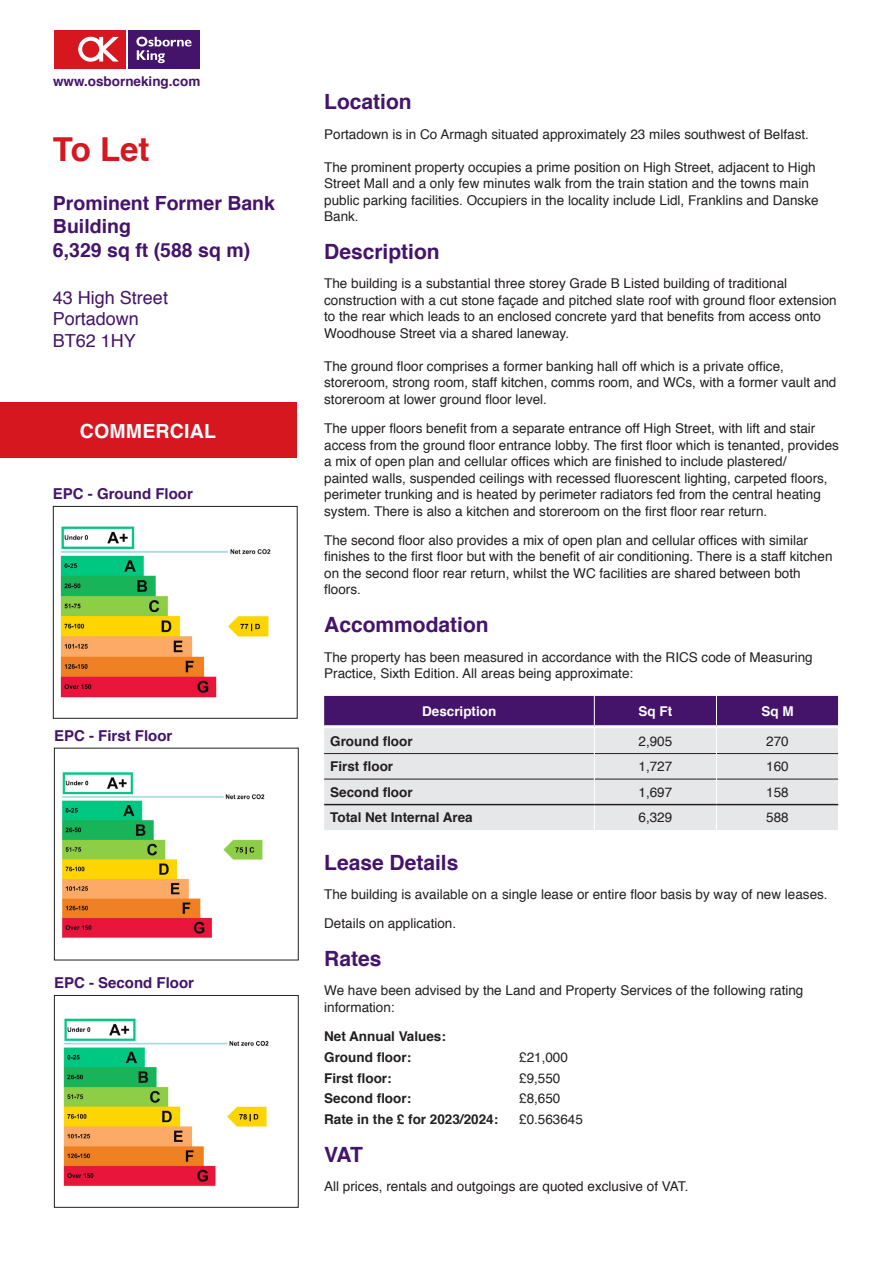
<style>
.page{position:relative;width:893px;height:1263px;background:#fff}
.page>*{position:absolute;margin:0;border:0;box-sizing:border-box;transform-origin:0 0}
.Inside_-_Sale_-_Let{font:700 33px "Helvetica";color:#d7171f}
.t1{font:700 21px "Helvetica";color:#44146b}
.Inside_Description{font:700 19.5px/23.4px "Helvetica";color:#44146b}
.Property_Type{font:700 19.5px "Helvetica";letter-spacing:.01em;color:#fff}
.Address_Inside{font:18px "Helvetica";color:#44146b}
.t2{font:700 15px "Helvetica";color:#44146b}
.Body_Text{font:13.5px/16.5px "Helvetica";color:#231f20}
.Bold_to_Regular{font:700 13.5px "Helvetica";color:#231f20}
.tbl_-_first_column{font:700 13.5px "Helvetica";color:#231f20}
.tbl_-_detail_columns{font:13.5px "Helvetica";color:#231f20}
.Bold_to_Regular-2{font:13.5px "Helvetica";color:#231f20}
.t3{font:700 13.5px "Helvetica";color:#44146b}
.tbl_-_Header{font:700 13.5px "Helvetica";color:#fff}
</style>
<div class="page">
<div style="left:51px;top:27px;width:152px;height:44px;background:linear-gradient(to right,#fff,#fff)"></div>
<div style="left:128px;top:30px;width:72px;height:38px;background:#44146b"></div>
<svg style="left:136px;top:37px;width:55px;height:26px"></svg>
<div style="left:54px;top:30px;width:72px;height:38px;background:#d7171f"></div>
<svg style="left:78px;top:37px;width:41px;height:25px"></svg>
<img style="left:60px;top:526px;width:211px;height:172px">
<div style="left:53px;top:506px;width:245px;height:213px;border:1px solid #231f20"></div>
<img style="left:62px;top:772px;width:203px;height:166px">
<div style="left:54px;top:748px;width:245px;height:212px;border:1px solid #231f20"></div>
<img style="left:63px;top:1018px;width:206px;height:169px">
<div style="left:54px;top:995px;width:245px;height:213px;border:1px solid #231f20"></div>
<svg style="left:324px;top:696px;width:515px;height:134px;background:#beb4c9"></svg>
<hr style="left:838px;top:696px;width:1px;height:31px;background:#fff">
<hr style="left:324px;top:725px;width:270px;height:3px;background:#fff">
<hr style="left:594px;top:725px;width:122px;height:3px;background:#fff">
<hr style="left:716px;top:725px;width:122px;height:3px;background:#fff">
<hr style="left:324px;top:804px;width:270px;height:1px;background:#231f20">
<hr style="left:594px;top:804px;width:122px;height:1px;background:#231f20">
<hr style="left:716px;top:804px;width:122px;height:1px;background:#231f20">
<div style="left:0;top:403px;width:296px;height:55px;background:#d7171f"></div>
<p class="t3" style="left:53px;top:70px;width:149px">www.osborneking.com</p>
<p class="Inside_-_Sale_-_Let" style="left:53px;top:123px;width:98px">To Let</p>
<p class="Inside_Description" style="left:53px;top:191px;width:224px">Prominent Former Bank<br>Building</p>
<p class="Inside_Description" style="left:53px;top:238px;width:199px">6,329 sq ft (588 sq m)</p>
<p class="Address_Inside" style="left:53px;top:283px;width:117px">43 High Street</p>
<p class="Address_Inside" style="left:53px;top:305px;width:88px">Portadown</p>
<p class="Address_Inside" style="left:53px;top:327px;width:85px">BT62 1HY</p>
<p class="Property_Type" style="left:80px;top:415px;width:138px">COMMERCIAL</p>
<h3 class="t2" style="left:53px;top:482px;width:142px">EPC - Ground Floor</h3>
<h3 class="t2" style="left:54px;top:723px;width:120px">EPC - First Floor</h3>
<h3 class="t2" style="left:54px;top:971px;width:142px">EPC - Second Floor</h3>
<h3 class="t1" style="left:324px;top:85px;width:89px">Location</h3>
<p class="Body_Text" style="left:324px;top:126px;width:486px">Portadown is in Co Armagh situated approximately 23 miles southwest of Belfast.</p>
<p class="Body_Text" style="left:324px;top:159px;width:496px">The prominent property occupies a prime position on High Street, adjacent to High Street Mall and a only few minutes walk from the train station and the towns main public parking facilities. Occupiers in the locality include Lidl, Franklins and Danske Bank.</p>
<h3 class="t1" style="left:324px;top:235px;width:117px">Description</h3>
<p class="Body_Text" style="left:324px;top:276px;width:514px">The building is a substantial three storey Grade B Listed building of traditional construction with a cut stone façade and pitched slate roof with ground floor extension to the rear which leads to an enclosed concrete yard that benefits from access onto Woodhouse Street via a shared laneway.</p>
<p class="Body_Text" style="left:324px;top:358px;width:514px">The ground floor comprises a former banking hall off which is a private office, storeroom, strong room, staff kitchen, comms room, and WCs, with a former vault and storeroom at lower ground floor level.</p>
<p class="Body_Text" style="left:324px;top:420px;width:516px">The upper floors benefit from a separate entrance off High Street, with lift and stair access from the ground floor entrance lobby. The first floor which is tenanted, provides a mix of open plan and cellular offices which are finished to include plastered/<br>painted walls, suspended ceilings with recessed fluorescent lighting, carpeted floors, perimeter trunking and is heated by perimeter radiators fed from the central heating system. There is also a kitchen and storeroom on the first floor rear return.</p>
<p class="Body_Text" style="left:324px;top:532px;width:510px">The second floor also provides a mix of open plan and cellular offices with similar finishes to the first floor but with the benefit of air conditioning. There is a staff kitchen on the second floor rear return, whilst the WC facilities are shared between both floors.</p>
<h3 class="t1" style="left:324px;top:608px;width:166px">Accommodation</h3>
<p class="Body_Text" style="left:324px;top:649px;width:490px">The property has been measured in accordance with the RICS code of Measuring<br>Practice, Sixth Edition. All areas being approximate:</p>
<p class="tbl_-_Header" style="left:422px;top:700px;width:76px">Description</p>
<p class="tbl_-_Header" style="left:638px;top:700px;width:35px">Sq Ft</p>
<p class="tbl_-_Header" style="left:761px;top:700px;width:34px">Sq M</p>
<p class="tbl_-_first_column" style="left:330px;top:730px;width:84px">Ground floor</p>
<p class="tbl_-_detail_columns" style="left:638px;top:731px;width:35px">2,905</p>
<p class="tbl_-_detail_columns" style="left:766px;top:731px;width:24px">270</p>
<p class="tbl_-_first_column" style="left:330px;top:756px;width:65px">First floor</p>
<p class="tbl_-_detail_columns" style="left:638px;top:756px;width:35px">1,727</p>
<p class="tbl_-_detail_columns" style="left:766px;top:756px;width:24px">160</p>
<p class="tbl_-_first_column" style="left:330px;top:781px;width:84px">Second floor</p>
<p class="tbl_-_detail_columns" style="left:638px;top:782px;width:35px">1,697</p>
<p class="tbl_-_detail_columns" style="left:766px;top:782px;width:24px">158</p>
<p class="tbl_-_first_column" style="left:330px;top:807px;width:144px">Total Net Internal Area</p>
<p class="tbl_-_detail_columns" style="left:638px;top:807px;width:35px">6,329</p>
<p class="tbl_-_detail_columns" style="left:766px;top:807px;width:24px">588</p>
<h3 class="t1" style="left:324px;top:845px;width:136px">Lease Details</h3>
<p class="Body_Text" style="left:324px;top:886px;width:505px">The building is available on a single lease or entire floor basis by way of new leases.</p>
<p class="Body_Text" style="left:324px;top:915px;width:134px">Details on application.</p>
<h3 class="t1" style="left:324px;top:942px;width:59px">Rates</h3>
<p class="Body_Text" style="left:324px;top:983px;width:481px">We have been advised by the Land and Property Services of the following rating information:</p>
<p class="Bold_to_Regular" style="left:324px;top:1025px;width:123px">Net Annual Values:</p>
<p class="Bold_to_Regular" style="left:324px;top:1046px;width:88px">Ground floor:</p>
<p class="Bold_to_Regular-2" style="left:519px;top:1047px;width:50px">£21,000</p>
<p class="Bold_to_Regular" style="left:324px;top:1067px;width:69px">First floor:</p>
<p class="Bold_to_Regular-2" style="left:519px;top:1067px;width:43px">£9,550</p>
<p class="Bold_to_Regular" style="left:324px;top:1088px;width:89px">Second floor:</p>
<p class="Bold_to_Regular-2" style="left:519px;top:1088px;width:43px">£8,650</p>
<p class="Bold_to_Regular" style="left:324px;top:1108px;width:176px">Rate in the £ for 2023/2024:</p>
<p class="Bold_to_Regular-2" style="left:519px;top:1109px;width:65px">£0.563645</p>
<h3 class="t1" style="left:324px;top:1138px;width:40px">VAT</h3>
<p class="Body_Text" style="left:324px;top:1179px;width:366px">All prices, rentals and outgoings are quoted exclusive of VAT.</p>
</div>
